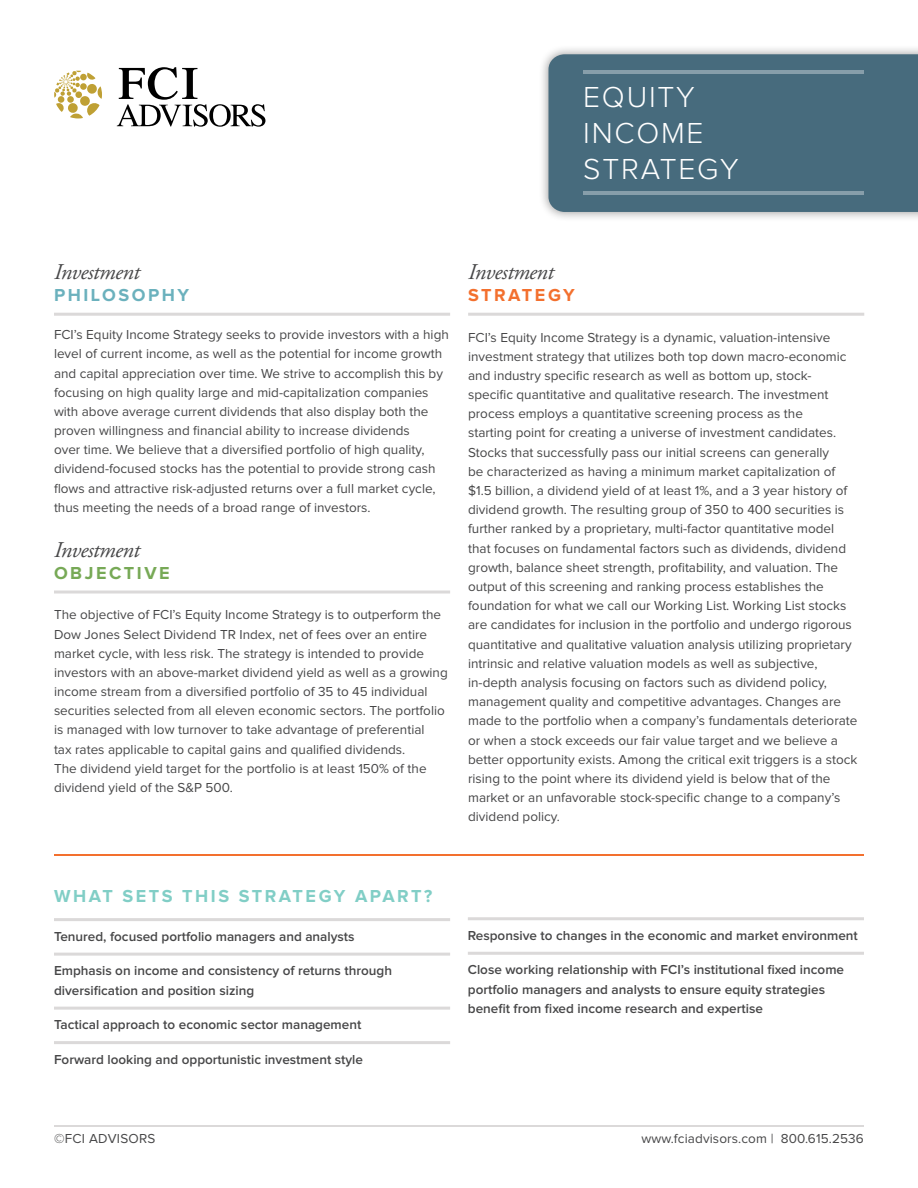
<style>
.page{position:relative;width:918px;height:1188px;background:#fff}
.page>*{position:absolute;margin:0;border:0;box-sizing:border-box;transform-origin:0 0}
.t1{font:300 30px/36px "Proxima Nova";letter-spacing:.06em;color:#fff}
.t2{font:italic 22.5px "Adobe Garamond Pro";letter-spacing:-.02em;color:#474748}
.t3{font:700 18px "Proxima Nova";letter-spacing:.14em;color:#81cec6}
.t4{font:700 18px "Proxima Nova";letter-spacing:.14em;color:#6bb1bd}
.t5{font:700 18px "Proxima Nova";letter-spacing:.14em;color:#77a956}
.t6{font:700 18px "Proxima Nova";letter-spacing:.14em;color:#f3702e}
.t7{font:13.5px/19.2px "Proxima Nova";color:#474748}
.t8{font:600 13.5px/19.5px "Proxima Nova";color:#474748}
.t9{font:13.5px "Proxima Nova";letter-spacing:.02em;color:#474748}
</style>
<div class="page">
<hr style="left:54px;top:1125px;width:810px;height:2px;background:#dbd9d9">
<svg style="left:54px;top:71px;width:48px;height:47px"></svg>
<svg style="left:117px;top:67px;width:148px;height:60px"></svg>
<div style="left:539px;top:45px;width:379px;height:177px;background:#000;opacity:.38"></div>
<div style="left:548px;top:54px;width:370px;height:158px;background:#476b7d"></div>
<hr style="left:54px;top:313px;width:396px;height:3px;background:#dbd9d9">
<hr style="left:54px;top:591px;width:396px;height:3px;background:#dbd9d9">
<hr style="left:468px;top:313px;width:396px;height:3px;background:#dbd9d9">
<hr style="left:54px;top:854px;width:810px;height:2px;background:#f3702e">
<hr style="left:54px;top:918px;width:396px;height:3px;background:#dbd9d9">
<hr style="left:54px;top:953px;width:396px;height:3px;background:#dbd9d9">
<hr style="left:54px;top:1007px;width:396px;height:3px;background:#dbd9d9">
<hr style="left:54px;top:1041px;width:396px;height:3px;background:#dbd9d9">
<hr style="left:468px;top:917px;width:396px;height:3px;background:#dbd9d9">
<hr style="left:468px;top:952px;width:396px;height:3px;background:#dbd9d9">
<hr style="left:583px;top:70px;width:281px;height:4px;background:#879eaa">
<hr style="left:583px;top:191px;width:281px;height:4px;background:#879eaa">
<h1 class="t1" style="left:583px;top:80px;width:157px">EQUITY<br>INCOME<br>STRATEGY</h1>
<h2 class="t2" style="left:54px;top:258px;width:87px">Investment</h2>
<h3 class="t4" style="left:54px;top:286px;width:137px">PHILOSOPHY</h3>
<p class="t7" style="left:54px;top:326px;width:396px">FCI’s Equity Income Strategy seeks to provide investors with a high level of current income, as well as the potential for income growth and capital appreciation over time. We strive to accomplish this by focusing on high quality large and mid-capitalization companies with above average current dividends that also display both the proven willingness and financial ability to increase dividends<br>over time. We believe that a diversified portfolio of high quality, dividend-focused stocks has the potential to provide strong cash flows and attractive risk-adjusted returns over a full market cycle, thus meeting the needs of a broad range of investors.</p>
<h2 class="t2" style="left:54px;top:536px;width:87px">Investment</h2>
<h3 class="t5" style="left:54px;top:564px;width:117px">OBJECTIVE</h3>
<p class="t7" style="left:54px;top:606px;width:395px">The objective of FCI’s Equity Income Strategy is to outperform the Dow Jones Select Dividend TR Index, net of fees over an entire market cycle, with less risk. The strategy is intended to provide investors with an above-market dividend yield as well as a growing income stream from a diversified portfolio of 35 to 45 individual securities selected from all eleven economic sectors. The portfolio is managed with low turnover to take advantage of preferential<br>tax rates applicable to capital gains and qualified dividends.<br>The dividend yield target for the portfolio is at least 150% of the dividend yield of the S&amp;P 500.</p>
<h2 class="t2" style="left:468px;top:258px;width:87px">Investment</h2>
<h3 class="t6" style="left:468px;top:286px;width:108px">STRATEGY</h3>
<p class="t7" style="left:468px;top:328px;width:391px">FCI’s Equity Income Strategy is a dynamic, valuation-intensive investment strategy that utilizes both top down macro-economic and industry specific research as well as bottom up, stock&shy;specific quantitative and qualitative research. The investment process employs a quantitative screening process as the<br>starting point for creating a universe of investment candidates.<br>Stocks that successfully pass our initial screens can generally<br>be characterized as having a minimum market capitalization of $1.5 billion, a dividend yield of at least 1%, and a 3 year history of dividend growth. The resulting group of 350 to 400 securities is further ranked by a proprietary, multi-factor quantitative model that focuses on fundamental factors such as dividends, dividend growth, balance sheet strength, profitability, and valuation. The output of this screening and ranking process establishes the foundation for what we call our Working List. Working List stocks are candidates for inclusion in the portfolio and undergo rigorous quantitative and qualitative valuation analysis utilizing proprietary intrinsic and relative valuation models as well as subjective, in-depth analysis focusing on factors such as dividend policy, management quality and competitive advantages. Changes are made to the portfolio when a company’s fundamentals deteriorate or when a stock exceeds our fair value target and we believe a better opportunity exists. Among the critical exit triggers is a stock rising to the point where its dividend yield is below that of the market or an unfavorable stock-specific change to a company’s dividend policy.</p>
<h3 class="t3" style="left:54px;top:888px;width:380px">WHAT SETS THIS STRATEGY APART?</h3>
<p class="t8" style="left:54px;top:927px;width:302px">Tenured, focused portfolio managers and analysts</p>
<p class="t8" style="left:54px;top:961px;width:340px">Emphasis on income and consistency of returns through diversification and position sizing</p>
<p class="t8" style="left:54px;top:1015px;width:309px">Tactical approach to economic sector management</p>
<p class="t8" style="left:54px;top:1050px;width:311px">Forward looking and opportunistic investment style</p>
<p class="t8" style="left:468px;top:926px;width:392px">Responsive to changes in the economic and market environment</p>
<p class="t8" style="left:468px;top:961px;width:378px">Close working relationship with FCI’s institutional fixed income portfolio managers and analysts to ensure equity strategies benefit from fixed income research and expertise</p>
<p class="t9" style="left:54px;top:1132px;width:103px">©FCI ADVISORS</p>
<p class="t7" style="left:641px;top:1129px;width:224px">www.fciadvisors.com | 800.615.2536</p>
</div>
